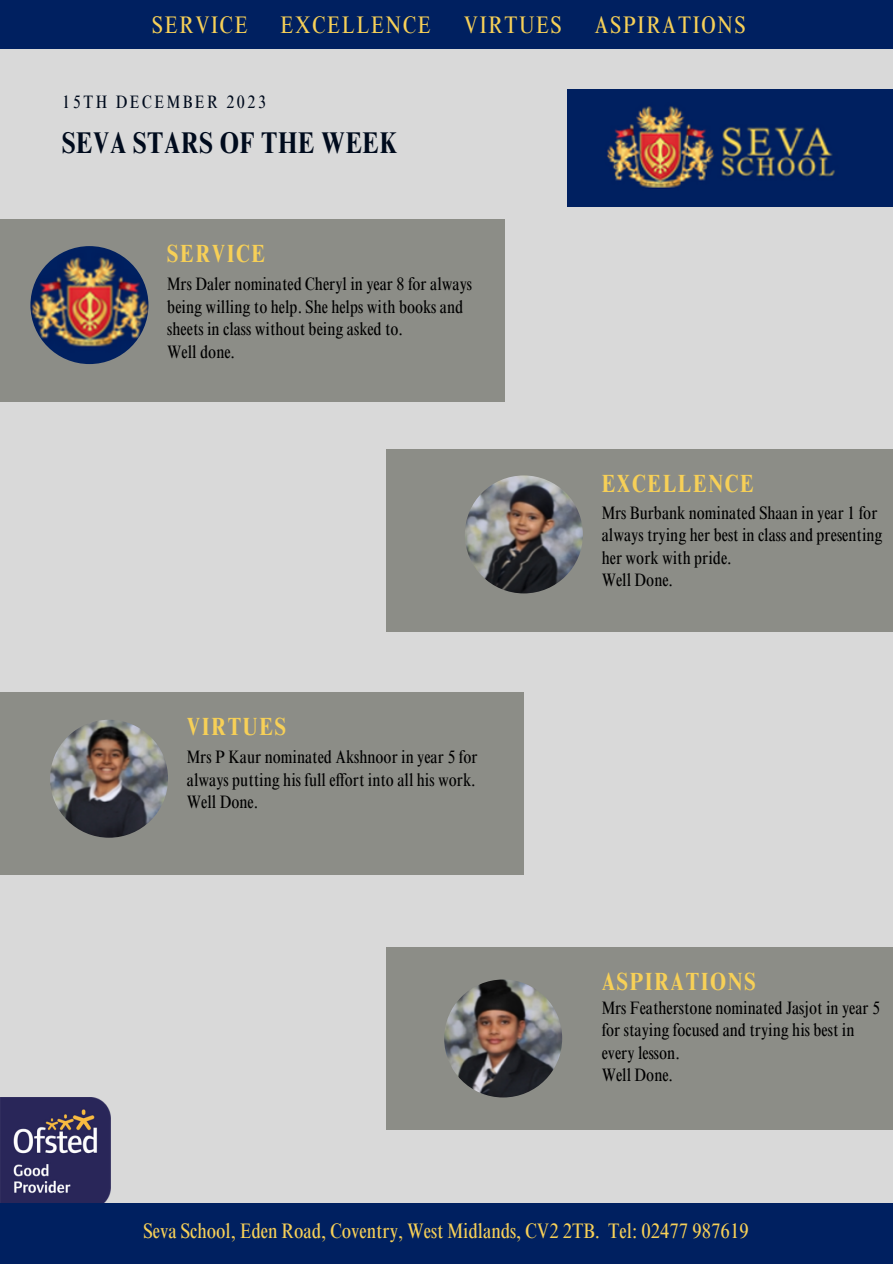
<style>
.page{position:relative;width:893px;height:1264px;background:#fff}
.page>*{position:absolute;margin:0;border:0;box-sizing:border-box;transform-origin:0 0}
.t1{font:700 condensed 30px "Times NRMT Pro";letter-spacing:.02em;color:#000b1d}
.t2{font:700 condensed 24.9px "Times NRMT Pro";letter-spacing:.07em;color:#f7d057}
.t3{font:condensed 24px "Times NRMT Pro";letter-spacing:.07em;color:#f7d057}
.t4{font:condensed 21px "Times NRMT Pro";color:#f7d057}
.t5{font:condensed 18px/22.5px "Times NRMT Pro";color:#000}
.t6{font:condensed 18px "Times NRMT Pro";letter-spacing:.14em;color:#000b1d}
</style>
<div class="page">
<div style="left:0;top:0;width:892px;height:1263px;background:#d9d9d9"></div>
<div style="left:0;top:0;width:892px;height:48px;background:#002060"></div>
<div style="left:0;top:219px;width:504px;height:182px;background:#8c8d87"></div>
<img style="left:30px;top:246px;width:118px;height:118px;border-radius:50%">
<div style="left:386px;top:449px;width:506px;height:182px;background:#8c8d87"></div>
<img style="left:465px;top:475px;width:118px;height:118px;border-radius:50%">
<div style="left:0;top:692px;width:524px;height:183px;background:#8c8d87"></div>
<img style="left:50px;top:719px;width:118px;height:118px;border-radius:50%">
<div style="left:386px;top:947px;width:506px;height:182px;background:#8c8d87"></div>
<img style="left:567px;top:89px;width:325px;height:117px">
<img style="left:0;top:1097px;width:110px;height:106px">
<div style="left:0;top:1203px;width:892px;height:60px;background:#002060"></div>
<img style="left:444px;top:979px;width:118px;height:118px;border-radius:50%">
<p class="t3" style="left:152px;top:16px;width:97px">SERVICE</p>
<p class="t3" style="left:280px;top:16px;width:152px">EXCELLENCE</p>
<p class="t3" style="left:463px;top:16px;width:99px">VIRTUES</p>
<p class="t3" style="left:594px;top:16px;width:152px">ASPIRATIONS</p>
<p class="t6" style="left:62px;top:95px;width:205px">15TH DECEMBER 2023</p>
<p class="t1" style="left:62px;top:132px;width:336px">SEVA STARS OF THE WEEK</p>
<p class="t2" style="left:167px;top:244px;width:99px">SERVICE</p>
<p class="t5" style="left:167px;top:275px;width:306px">Mrs Daler nominated Cheryl in year 8 for always being willing to help. She helps with books and sheets in class without being asked to.</p>
<p class="t5" style="left:167px;top:342px;width:69px">Well done.</p>
<p class="t2" style="left:187px;top:717px;width:100px">VIRTUES</p>
<p class="t5" style="left:187px;top:748px;width:292px">Mrs P Kaur nominated Akshnoor in year 5 for always putting his full effort into all his work.</p>
<p class="t5" style="left:187px;top:793px;width:73px">Well Done.</p>
<p class="t2" style="left:601px;top:474px;width:153px">EXCELLENCE</p>
<p class="t5" style="left:601px;top:504px;width:282px">Mrs Burbank nominated Shaan in year 1 for always trying her best in class and presenting her work with pride.</p>
<p class="t5" style="left:601px;top:571px;width:73px">Well Done.</p>
<p class="t2" style="left:601px;top:972px;width:155px">ASPIRATIONS</p>
<p class="t5" style="left:601px;top:998px;width:280px">Mrs Featherstone nominated Jasjot in year 5 for staying focused and trying his best in every lesson.</p>
<p class="t5" style="left:601px;top:1065px;width:73px">Well Done.</p>
<p class="t4" style="left:143px;top:1222px;width:606px">Seva School, Eden Road, Coventry, West Midlands, CV2 2TB. Tel: 02477 987619</p>
</div>
